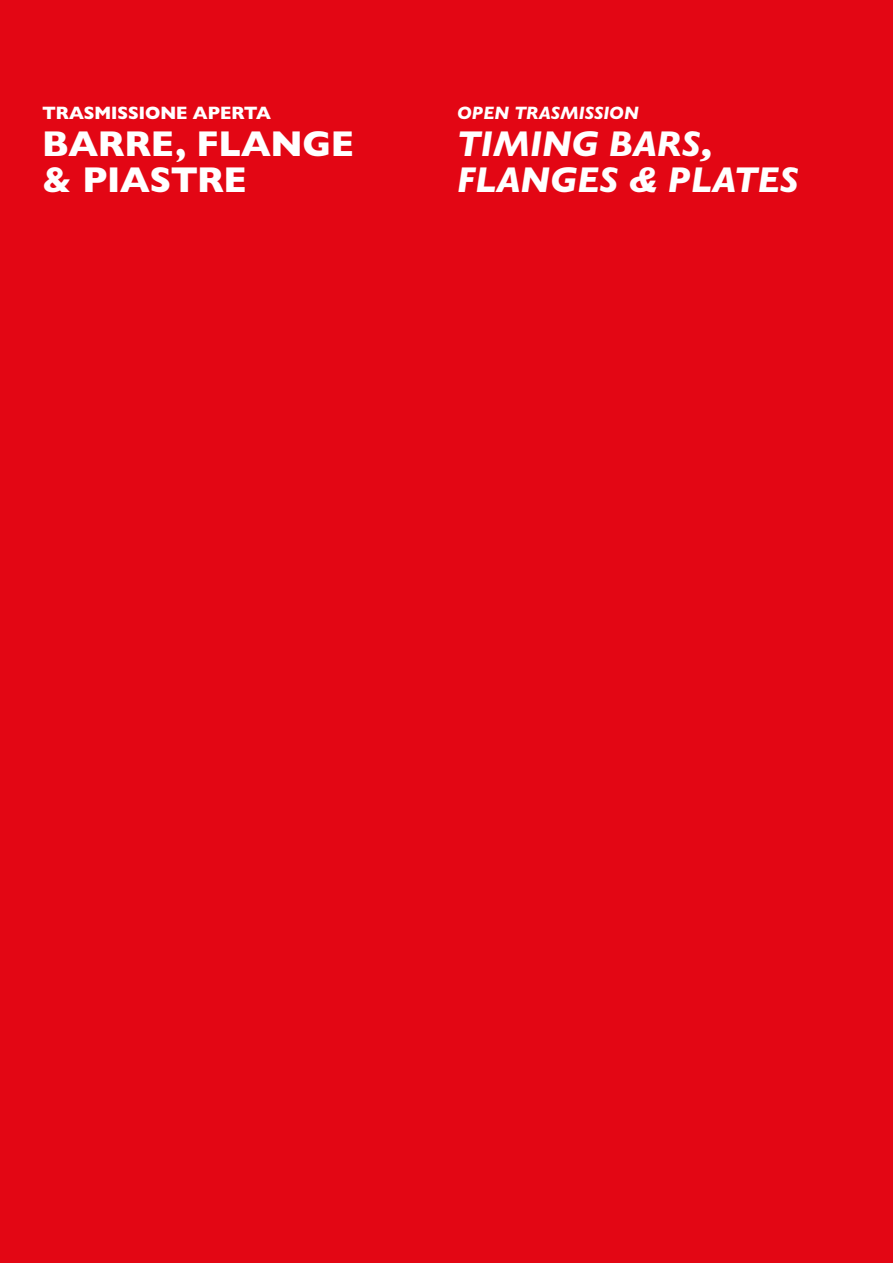
<style>
.page{position:relative;width:893px;height:1263px;background:#e30614}
.page>*{position:absolute;margin:0;border:0;box-sizing:border-box;transform-origin:0 0}
.Sottotitolo_dx{font:italic 800 36px "Gill Sans Nova";color:#fff}
.Sottotitolo_dx-2{font:800 36px "Gill Sans Nova";color:#fff}
.Body_copy{font:800 18px "Gill Sans Nova";color:#fff}
.Body_copy-2{font:italic 800 18px "Gill Sans Nova";color:#fff}
</style>
<div class="page">
<p class="Body_copy" style="left:43px;top:102px;width:230px">TRASMISSIONE APERTA</p>
<p class="Body_copy-2" style="left:457px;top:102px;width:183px">OPEN TRASMISSION</p>
<p class="Sottotitolo_dx-2" style="left:43px;top:122px;width:313px">BARRE, FLANGE</p>
<p class="Sottotitolo_dx-2" style="left:43px;top:158px;width:206px">&amp; PIASTRE</p>
<p class="Sottotitolo_dx" style="left:457px;top:122px;width:257px">TIMING BARS,</p>
<p class="Sottotitolo_dx" style="left:457px;top:158px;width:343px">FLANGES &amp; PLATES</p>
</div>
